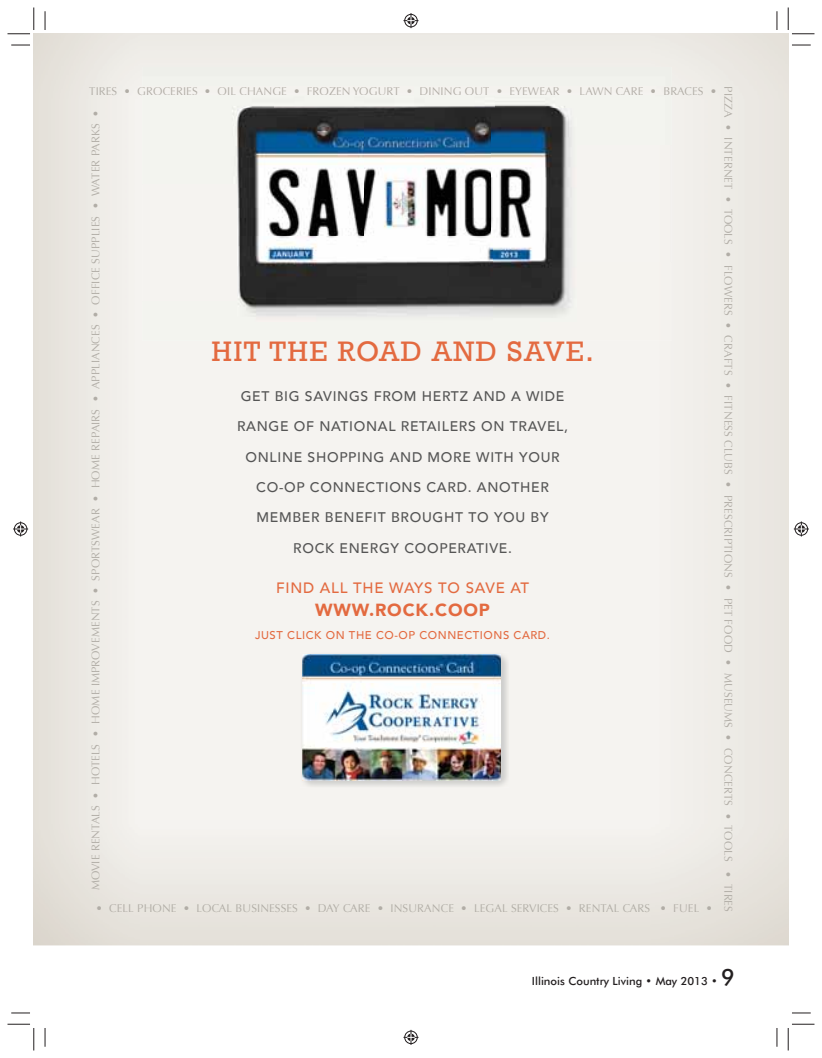
<style>
.page{position:relative;width:822px;height:1058px;background:#fff}
.page>*{position:absolute;margin:0;border:0;box-sizing:border-box;transform-origin:0 0}
.t1{font:28.88px "Rockwell";letter-spacing:.05em;color:#e36a40}
.t2{font:900 17.5px "Avenir";letter-spacing:.05em;color:#e36a40}
.t3{font:500 15px "Avenir";letter-spacing:.05em;color:#e36a40}
.t4{font:500 13.88px/30.2px "Avenir";letter-spacing:.05em;color:#555;text-align:center}
.t5{font:11.25px "Optima";letter-spacing:.01em;color:#b1ada6}
.t6{font:500 11.25px "Avenir";letter-spacing:.05em;color:#e36a40}
.t7{font:500 11.25px "Futura BT";color:#231f20}
.s1{font-size:22.5px}
</style>
<div class="page">
<img style="left:300px;top:652px;width:209px;height:135px">
<img style="left:302px;top:655px;width:198px;height:125px">
<div style="left:142px;top:67px;width:132px;height:117px;background:#f3f4ef"></div>
<div style="left:274px;top:67px;width:221px;height:41px;background:#f1f2ed"></div>
<div style="left:495px;top:67px;width:176px;height:78px;background:#f3f4ef"></div>
<div style="left:576px;top:145px;width:95px;height:117px;background:#f5f3f0"></div>
<div style="left:142px;top:184px;width:95px;height:118px;background:#f5f3f0"></div>
<div style="left:539px;top:262px;width:132px;height:79px;background:#f5f3ef"></div>
<div style="left:142px;top:302px;width:397px;height:39px;background:#f3f4ef"></div>
<div style="left:142px;top:87px;width:271px;height:8px;background:#f4f2ee"></div>
<div style="left:420px;top:87px;width:251px;height:8px;background:#f4f2ee"></div>
<img style="left:237px;top:108px;width:339px;height:214px">
<img style="left:315px;top:684px;width:171px;height:63px">
<svg style="left:11px;top:44px;width:19px;height:2px"></svg>
<svg style="left:792px;top:44px;width:18px;height:2px"></svg>
<svg style="left:11px;top:1012px;width:19px;height:1px"></svg>
<svg style="left:792px;top:1012px;width:18px;height:1px"></svg>
<svg style="left:44px;top:11px;width:2px;height:19px"></svg>
<svg style="left:44px;top:1028px;width:2px;height:18px"></svg>
<svg style="left:776px;top:11px;width:1px;height:19px"></svg>
<svg style="left:776px;top:1028px;width:1px;height:18px"></svg>
<svg style="left:8px;top:8px;width:27px;height:27px"></svg>
<svg style="left:8px;top:1024px;width:27px;height:26px"></svg>
<svg style="left:787px;top:8px;width:27px;height:27px"></svg>
<svg style="left:787px;top:1024px;width:27px;height:26px"></svg>
<svg style="left:403px;top:13px;width:15px;height:15px"></svg>
<svg style="left:403px;top:1029px;width:15px;height:15px"></svg>
<svg style="left:13px;top:521px;width:15px;height:15px"></svg>
<svg style="left:793px;top:521px;width:15px;height:15px"></svg>
<p class="t5" style="left:89px;top:84px;width:43px">TIRES •</p>
<p class="t5" style="left:137px;top:84px;width:581px">GROCERIES • OIL CHANGE • FROZEN YOGURT • DINING OUT • EYEWEAR • LAWN CARE • BRACES •</p>
<p class="t5" style="left:734px;top:86px;width:827px;rotate:90deg">PIZZA • INTERNET • TOOLS • FLOWERS • CRAFTS • FITNESS CLUBS • PRESCRIPTIONS • PET FOOD • MUSEUMS • CONCERTS • TOOLS • TIRES</p>
<p class="t5" style="left:89px;top:890px;width:782px;rotate:-90deg">MOVIE RENTALS • HOTELS • HOME IMPROVEMENTS • SPORTSWEAR • HOME REPAIRS • APPLIANCES • OFFICE SUPPLIES • WATER PARKS •</p>
<h1 class="t1" style="left:211px;top:333px;width:384px">HIT THE ROAD AND SAVE.</h1>
<p class="t4" style="left:237px;top:381px;width:332px">GET BIG SAVINGS FROM HERTZ AND A WIDE RANGE OF NATIONAL RETAILERS ON TRAVEL, ONLINE SHOPPING AND MORE WITH YOUR CO-OP CONNECTIONS CARD. ANOTHER MEMBER BENEFIT BROUGHT TO YOU BY ROCK ENERGY COOPERATIVE.</p>
<h3 class="t3" style="left:276px;top:578px;width:254px">FIND ALL THE WAYS TO SAVE AT</h3>
<h2 class="t2" style="left:315px;top:598px;width:176px">WWW.ROCK.COOP</h2>
<p class="t6" style="left:255px;top:627px;width:296px">JUST CLICK ON THE CO-OP CONNECTIONS CARD.</p>
<p class="t5" style="left:96px;top:901px;width:618px">• CELL PHONE • LOCAL BUSINESSES • DAY CARE • INSURANCE • LEGAL SERVICES • RENTAL CARS • FUEL •</p>
<p class="t7" style="left:531px;top:974px;width:204px">Illinois Country Living • May 2013 • <span class="s1">9</span></p>
</div>
